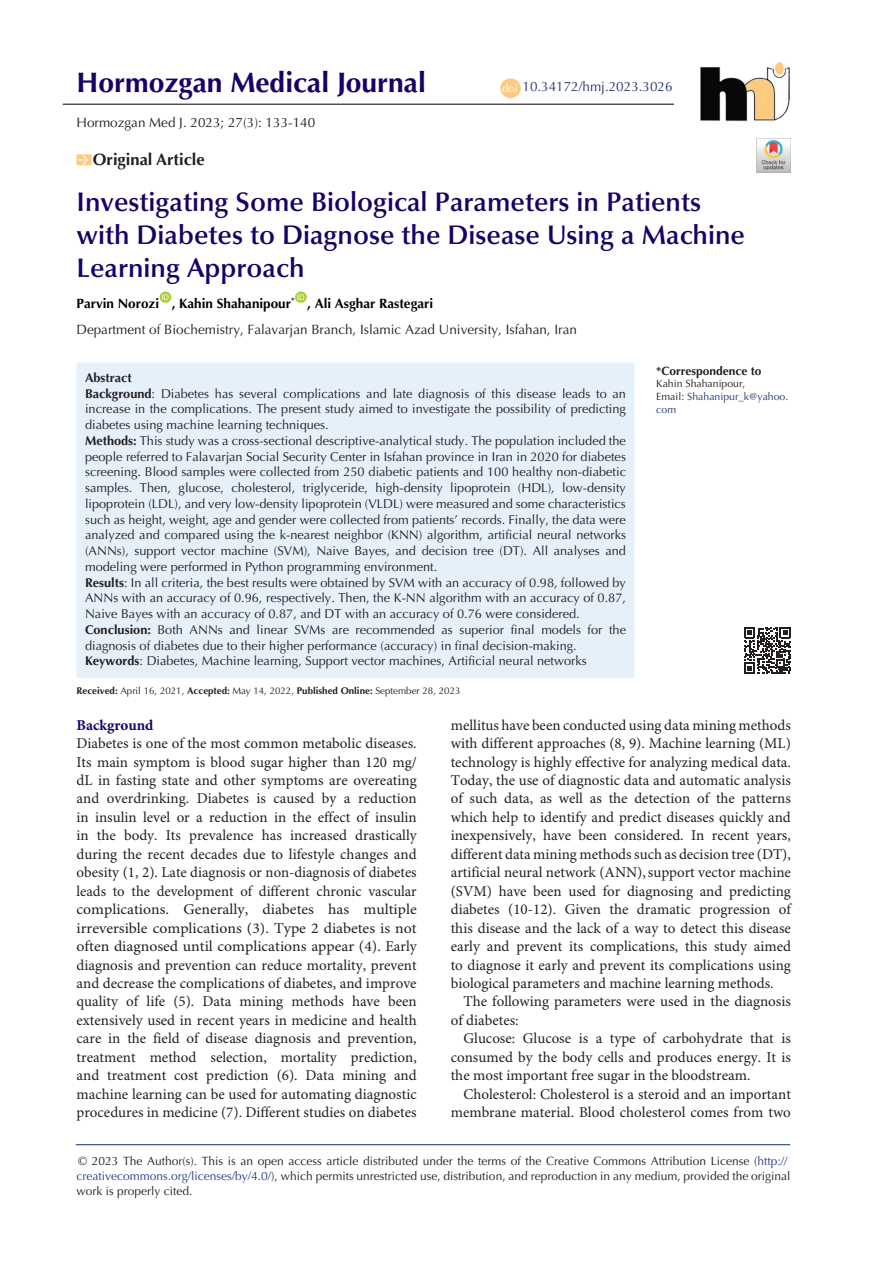
<style>
.page{position:relative;width:893px;height:1263px;background:#fff}
.page>*{position:absolute;margin:0;border:0;box-sizing:border-box;transform-origin:0 0}
.t1{font:700 28.2px "Optima LT Std";color:#190066}
.t2{font:600 27px/33px "Optima LT Std";color:#190066}
.t3{font:700 16.5px "Optima LT Std";color:#231f20}
.t4{font:15px/18.5px "Minion Pro";color:#231f20;text-align:justify}
.t5{font:700 15px "Minion Pro";color:#190066}
.t6{font:13.5px "Optima LT Std";color:#231f20}
.t7{font:700 13.5px "Optima LT Std";color:#000}
.t8{font:13.5px "Optima LT Std";color:#273578}
.Default{font:12.75px/15.8px "Optima LT Std";color:#231f20;text-align:justify}
.Default-2{font:700 12.75px "Optima LT Std";color:#231f20}
.t9{font:12px/15px "Optima LT Std";color:#231f20}
.t10{font:700 12px "Optima LT Std";color:#231f20}
.t11{font:11.25px "Optima LT Std";color:#fff}
.t12{font:10.5px/12.6px "Optima LT Std";color:#273578}
.t13{font:10.5px "Optima LT Std";color:#231f20}
.t14{font:9.75px "Optima LT Std";color:#231f20}
.t15{font:7.8px "Arial";color:#fff}
.s1{font-weight:700}
.s2{color:#231f20}
.s3{color:#253f8e}
</style>
<div class="page">
<hr style="left:76px;top:1144px;width:714px;height:1px;background:#053278">
<div style="left:160px;top:291px;width:11px;height:12px;background:#a6ce39;border-radius:50%"></div>
<div style="left:295px;top:291px;width:12px;height:12px;background:#a6ce39;border-radius:50%"></div>
<img style="left:756px;top:139px;width:34px;height:34px">
<div style="left:77px;top:362px;width:557px;height:316px;background:#e6f0fa;border-radius:2px"></div>
<hr style="left:63px;top:104px;width:611px;height:1px;background:#000">
<div style="left:77px;top:154px;width:15px;height:11px;background:#feca80"></div>
<svg style="left:78px;top:154px;width:11px;height:12px"></svg>
<div style="left:500px;top:78px;width:21px;height:20px;background:#feca80;border-radius:50%"></div>
<img style="left:700px;top:62px;width:90px;height:60px">
<svg style="left:744px;top:627px;width:47px;height:47px"></svg>
<p class="t1" style="left:77px;top:66px;width:351px">Hormozgan Medical Journal</p>
<p class="t6" style="left:77px;top:114px;width:240px">Hormozgan Med J. 2023; 27(3): 133-140</p>
<p class="t3" style="left:93px;top:150px;width:113px">Original Article</p>
<p class="t11" style="left:502px;top:82px;width:17px">doi</p>
<p class="t8" style="left:522px;top:79px;width:152px">10.34172/hmj.2023.3026</p>
<p class="t2" style="left:77px;top:186px;width:670px">Investigating Some Biological Parameters in Patients with Diabetes to Diagnose the Disease Using a Machine<br>Learning Approach</p>
<p class="t7" style="left:77px;top:295px;width:84px">Parvin Norozi</p>
<p class="t15" style="left:161px;top:292px;width:9px">ID</p>
<p class="t15" style="left:297px;top:292px;width:9px">ID</p>
<p class="t7" style="left:307px;top:295px;width:128px">, Ali Asghar Rastegari</p>
<p class="t6" style="left:77px;top:322px;width:502px">Department of Biochemistry, Falavarjan Branch, Islamic Azad University, Isfahan, Iran</p>
<p class="t7" style="left:172px;top:295px;width:124px">, Kahin Shahanipour<sup>*</sup></p>
<p class="Default-2" style="left:85px;top:370px;width:48px">Abstract</p>
<p class="Default" style="left:85px;top:386px;width:542px"><span class="s1">Background</span>: Diabetes has several complications and late diagnosis of this disease leads to an increase in the complications. The present study aimed to investigate the possibility of predicting diabetes using machine learning techniques.</p>
<p class="Default" style="left:85px;top:433px;width:542px"><span class="s1">Methods:</span> This study was a cross-sectional descriptive-analytical study. The population included the people referred to Falavarjan Social Security Center in Isfahan province in Iran in 2020 for diabetes screening. Blood samples were collected from 250 diabetic patients and 100 healthy non-diabetic samples. Then, glucose, cholesterol, triglyceride, high-density lipoprotein (HDL), low-density lipoprotein (LDL), and very low-density lipoprotein (VLDL) were measured and some characteristics such as height, weight, age and gender were collected from patients’ records. Finally, the data were analyzed and compared using the k-nearest neighbor (KNN) algorithm, artificial neural networks (ANNs), support vector machine (SVM), Naive Bayes, and decision tree (DT). All analyses and modeling were performed in Python programming environment.</p>
<p class="Default" style="left:85px;top:575px;width:542px"><span class="s1">Results</span>: In all criteria, the best results were obtained by SVM with an accuracy of 0.98, followed by ANNs with an accuracy of 0.96, respectively. Then, the K-NN algorithm with an accuracy of 0.87, Naive Bayes with an accuracy of 0.87, and DT with an accuracy of 0.76 were considered.</p>
<p class="Default" style="left:85px;top:622px;width:542px"><span class="s1">Conclusion:</span> Both ANNs and linear SVMs are recommended as superior final models for the diagnosis of diabetes due to their higher performance (accuracy) in final decision-making.</p>
<p class="Default" style="left:85px;top:653px;width:503px"><span class="s1">Keywords</span>: Diabetes, Machine learning, Support vector machines, Artificial neural networks</p>
<p class="t14" style="left:77px;top:685px;width:385px"><span class="s1">Received:</span> April 16, 2021, <span class="s1">Accepted:</span> May 14, 2022, <span class="s1">Published Online:</span> September 28, 2023</p>
<p class="t10" style="left:656px;top:364px;width:107px">*Correspondence to</p>
<p class="t13" style="left:656px;top:378px;width:91px">Kahin Shahanipour,</p>
<p class="t12" style="left:656px;top:390px;width:134px"><span class="s2">Email:</span> Shahanipur_k@yahoo. com</p>
<p class="t5" style="left:77px;top:714px;width:78px">Background</p>
<p class="t4" style="left:77px;top:735px;width:342px">Diabetes is one of the most common metabolic diseases.<br>Its main symptom is blood sugar higher than 120 mg/ dL in fasting state and other symptoms are overeating and overdrinking. Diabetes is caused by a reduction in insulin level or a reduction in the effect of insulin in the body. Its prevalence has increased drastically during the recent decades due to lifestyle changes and obesity (1, 2). Late diagnosis or non-diagnosis of diabetes leads to the development of different chronic vascular complications. Generally, diabetes has multiple irreversible complications (3). Type 2 diabetes is not often diagnosed until complications appear (4). Early diagnosis and prevention can reduce mortality, prevent and decrease the complications of diabetes, and improve quality of life (5). Data mining methods have been extensively used in recent years in medicine and health care in the field of disease diagnosis and prevention, treatment method selection, mortality prediction, and treatment cost prediction (6). Data mining and machine learning can be used for automating diagnostic procedures in medicine (7). Different studies on diabetes</p>
<p class="t4" style="left:451px;top:716px;width:342px">mellitus have been conducted using data mining methods with different approaches (8, 9). Machine learning (ML) technology is highly effective for analyzing medical data.<br>Today, the use of diagnostic data and automatic analysis of such data, as well as the detection of the patterns which help to identify and predict diseases quickly and inexpensively, have been considered. In recent years, different data mining methods such as decision tree (DT), artificial neural network (ANN),support vector machine (SVM) have been used for diagnosing and predicting diabetes (10-12). Given the dramatic progression of this disease and the lack of a way to detect this disease early and prevent its complications, this study aimed to diagnose it early and prevent its complications using biological parameters and machine learning methods.</p>
<p class="t4" style="left:451px;top:993px;width:342px;text-indent:13px">The following parameters were used in the diagnosis of diabetes:</p>
<p class="t4" style="left:451px;top:1030px;width:342px;text-indent:13px">Glucose: Glucose is a type of carbohydrate that is consumed by the body cells and produces energy. It is the most important free sugar in the bloodstream.</p>
<p class="t4" style="left:451px;top:1085px;width:342px;text-align:right">Cholesterol: Cholesterol is a steroid and an important membrane material. Blood cholesterol comes from two</p>
<p class="t9" style="left:77px;top:1154px;width:716px">© 2023 The Author(s). This is an open access article distributed under the terms of the Creative Commons Attribution License (<span class="s3">http:// creativecommons.org/licenses/by/4.0/</span>), which permits unrestricted use, distribution, and reproduction in any medium, provided the original work is properly cited.</p>
</div>
